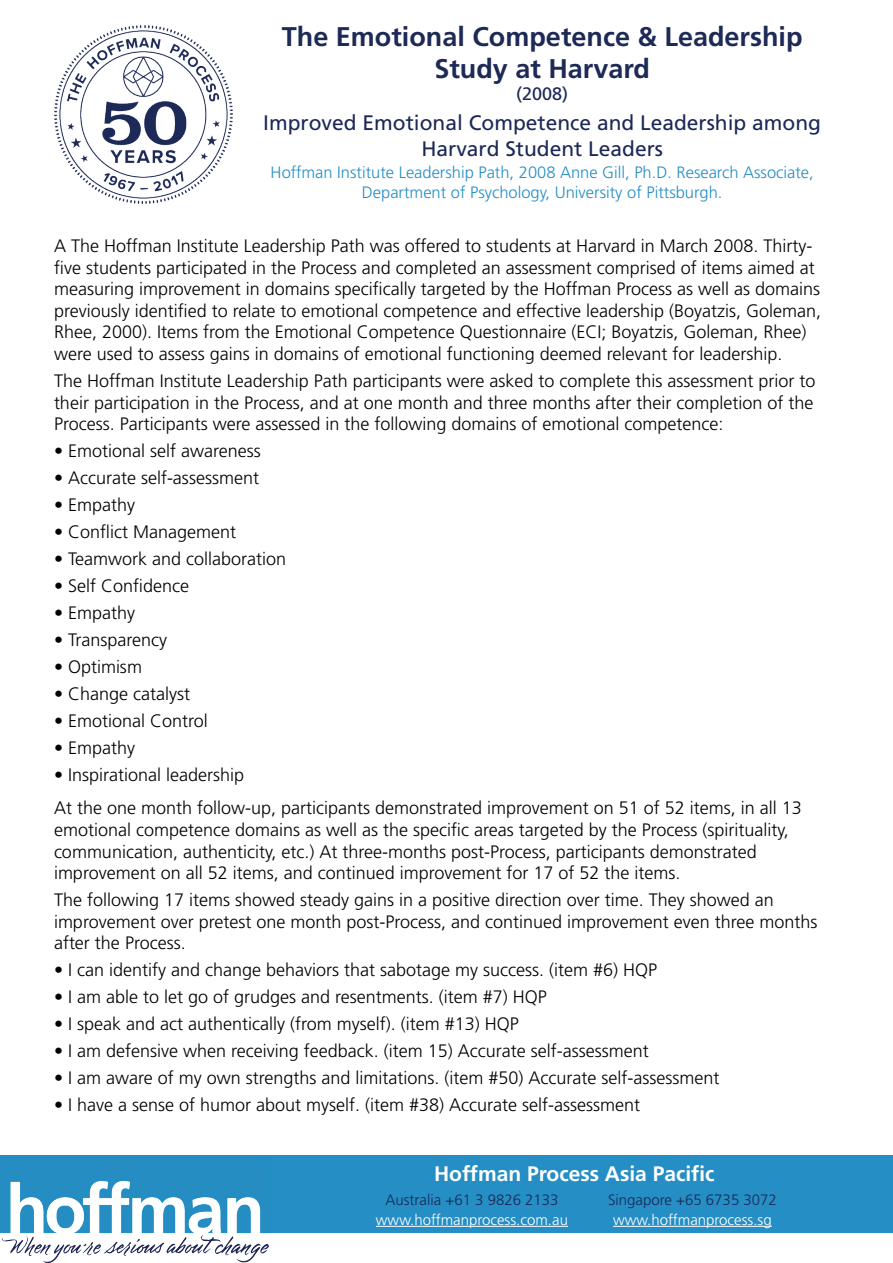
<style>
.page{position:relative;width:893px;height:1263px;background:#fff}
.page>*{position:absolute;margin:0;border:0;box-sizing:border-box;transform-origin:0 0}
.t1{font:700 27px/32.4px "Frutiger LT Std";color:#1d2956;text-align:center}
.t2{font:21px/25.2px "Frutiger LT Std";color:#1c2856;text-align:center}
.t3{font:700 21px "Frutiger LT Std";color:#fff}
.t4{font:300 18px/21.6px "Frutiger LT Std";color:#000}
.t5{font:18px "Frutiger LT Std";color:#1d2956}
.t6{font:300 16.5px/19.8px "Frutiger LT Std";color:#258ec4;text-align:center}
.t7{font:300 15px "Frutiger LT Std";color:#fff}
.t8{font:300 15px "Frutiger LT Std";color:#1c2856}
</style>
<div class="page">
<div style="left:262px;top:1155px;width:631px;height:78px;background:#258ec4"></div>
<img style="left:0;top:1155px;width:271px;height:108px">
<hr style="left:376px;top:1226px;width:192px;height:1px;background:#fff">
<hr style="left:613px;top:1226px;width:159px;height:1px;background:#fff">
<img style="left:54px;top:26px;width:178px;height:178px">
<p class="t1" style="left:282px;top:20px;width:522px">The Emotional Competence &amp; Leadership<br>Study at Harvard</p>
<p class="t5" style="left:516px;top:83px;width:54px">(2008)</p>
<p class="t2" style="left:263px;top:111px;width:559px">Improved Emotional Competence and Leadership among<br>Harvard Student Leaders</p>
<p class="t6" style="left:271px;top:163px;width:545px">Hoffman Institute Leadership Path, 2008 Anne Gill, Ph.D. Research Associate,<br>Department of Psychology, University of Pittsburgh.</p>
<p class="t4" style="left:54px;top:235px;width:769px">A The Hoffman Institute Leadership Path was offered to students at Harvard in March 2008. Thirty&shy;five students participated in the Process and completed an assessment comprised of items aimed at measuring improvement in domains specifically targeted by the Hoffman Process as well as domains previously identified to relate to emotional competence and effective leadership (Boyatzis, Goleman, Rhee, 2000). Items from the Emotional Competence Questionnaire (ECI; Boyatzis, Goleman, Rhee) were used to assess gains in domains of emotional functioning deemed relevant for leadership.</p>
<p class="t4" style="left:54px;top:370px;width:763px;text-align:justify">The Hoffman Institute Leadership Path participants were asked to complete this assessment prior to their participation in the Process, and at one month and three months after their completion of the Process. Participants were assessed in the following domains of emotional competence:</p>
<p class="t4" style="left:54px;top:440px;width:208px">• Emotional self awareness</p>
<p class="t4" style="left:54px;top:467px;width:206px">• Accurate self-assessment</p>
<p class="t4" style="left:54px;top:494px;width:82px">• Empathy</p>
<p class="t4" style="left:54px;top:521px;width:184px">• Conflict Management</p>
<p class="t4" style="left:54px;top:548px;width:234px">• Teamwork and collaboration</p>
<p class="t4" style="left:54px;top:575px;width:137px">• Self Confidence</p>
<p class="t4" style="left:54px;top:602px;width:82px">• Empathy</p>
<p class="t4" style="left:54px;top:629px;width:115px">• Transparency</p>
<p class="t4" style="left:54px;top:656px;width:89px">• Optimism</p>
<p class="t4" style="left:54px;top:683px;width:138px">• Change catalyst</p>
<p class="t4" style="left:54px;top:710px;width:155px">• Emotional Control</p>
<p class="t4" style="left:54px;top:737px;width:82px">• Empathy</p>
<p class="t4" style="left:54px;top:764px;width:192px">• Inspirational leadership</p>
<p class="t4" style="left:54px;top:797px;width:749px">At the one month follow-up, participants demonstrated improvement on 51 of 52 items, in all 13 emotional competence domains as well as the specific areas targeted by the Process (spirituality, communication, authenticity, etc.) At three-months post-Process, participants demonstrated improvement on all 52 items, and continued improvement for 17 of 52 the items.</p>
<p class="t4" style="left:54px;top:889px;width:721px">The following 17 items showed steady gains in a positive direction over time. They showed an</p>
<p class="t4" style="left:54px;top:911px;width:765px">improvement over pretest one month post-Process, and continued improvement even three months after the Process.</p>
<p class="t4" style="left:54px;top:959px;width:605px">• I can identify and change behaviors that sabotage my success. (item #6) HQP</p>
<p class="t4" style="left:54px;top:986px;width:494px">• I am able to let go of grudges and resentments. (item #7) HQP</p>
<p class="t4" style="left:54px;top:1013px;width:466px">• I speak and act authentically (from myself). (item #13) HQP</p>
<p class="t4" style="left:54px;top:1040px;width:596px">• I am defensive when receiving feedback. (item 15) Accurate self-assessment</p>
<p class="t4" style="left:54px;top:1067px;width:667px">• I am aware of my own strengths and limitations. (item #50) Accurate self-assessment</p>
<p class="t4" style="left:54px;top:1094px;width:588px">• I have a sense of humor about myself. (item #38) Accurate self-assessment</p>
<p class="t3" style="left:434px;top:1162px;width:282px">Hoffman Process Asia Pacific</p>
<p class="t7" style="left:376px;top:1211px;width:194px">www.hoffmanprocess.com.au</p>
<p class="t8" style="left:385px;top:1191px;width:175px">Australia +61 3 9826 2133</p>
<p class="t8" style="left:608px;top:1191px;width:170px">Singapore +65 6735 3072</p>
<p class="t7" style="left:613px;top:1211px;width:160px">www.hoffmanprocess.sg</p>
</div>
